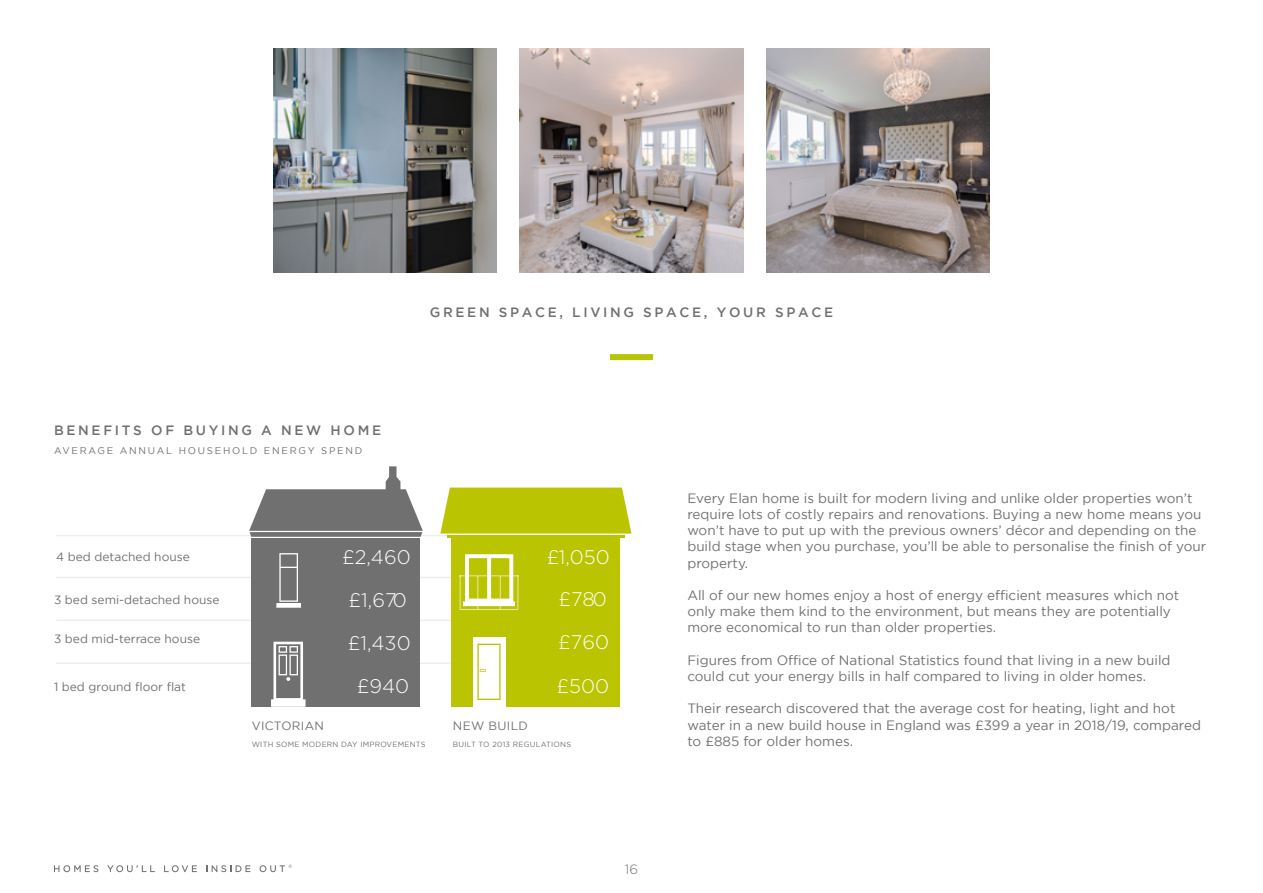
<style>
.page{position:relative;width:1263px;height:893px;background:#fff}
.page>*{position:absolute;margin:0;border:0;box-sizing:border-box;transform-origin:0 0}
.t1{font:300 19.65px/43px "Gotham";color:#fff;text-align:right}
.t2{font:13.5px/16.2px "Gotham";color:#71706f}
.t3{font:500 13.5px "Gotham";letter-spacing:.2em;color:#71706f}
.t4{font:300 13.5px "Gotham";color:#71706f}
.t5{font:12px "Gotham";color:#71706f}
.t6{font:12px "Gotham";letter-spacing:.025em;color:#71706f}
.t7{font:9.6px "Gotham";letter-spacing:.185em;color:#71706f}
.t8{font:7.5px "Gotham";letter-spacing:.03em;color:#71706f}
</style>
<div class="page">
<svg style="left:54px;top:865px;width:44px;height:7px"></svg>
<svg style="left:107px;top:865px;width:48px;height:7px"></svg>
<svg style="left:164px;top:865px;width:33px;height:7px"></svg>
<svg style="left:206px;top:865px;width:44px;height:7px"></svg>
<svg style="left:260px;top:865px;width:32px;height:7px"></svg>
<img style="left:273px;top:48px;width:224px;height:224px">
<img style="left:519px;top:48px;width:224px;height:224px">
<img style="left:766px;top:48px;width:224px;height:224px">
<div style="left:610px;top:354px;width:43px;height:6px;background:#b8c507"></div>
<hr style="left:56px;top:662px;width:564px;height:2px;background:#ededed">
<hr style="left:56px;top:577px;width:564px;height:1px;background:#ededed">
<hr style="left:56px;top:620px;width:564px;height:1px;background:#ededed">
<hr style="left:56px;top:535px;width:564px;height:1px;background:#ededed">
<div style="left:452px;top:539px;width:168px;height:168px;background:#bac400"></div>
<svg style="left:440px;top:488px;width:191px;height:46px"></svg>
<hr style="left:447px;top:535px;width:178px;height:3px;background:#bac400">
<div style="left:473px;top:637px;width:32px;height:70px;background:#fff"></div>
<svg style="left:477px;top:644px;width:24px;height:56px"></svg>
<svg style="left:459px;top:554px;width:60px;height:56px"></svg>
<div style="left:252px;top:538px;width:168px;height:168px;background:#707070"></div>
<svg style="left:271px;top:642px;width:35px;height:65px"></svg>
<div style="left:276px;top:603px;width:25px;height:5px;background:#fff"></div>
<svg style="left:279px;top:553px;width:19px;height:49px"></svg>
<svg style="left:249px;top:466px;width:174px;height:71px"></svg>
<p class="t3" style="left:54px;top:422px;width:328px">BENEFITS OF BUYING A NEW HOME</p>
<p class="t7" style="left:54px;top:445px;width:310px">AVERAGE ANNUAL HOUSEHOLD ENERGY SPEND</p>
<p class="t3" style="left:430px;top:304px;width:405px">GREEN SPACE, LIVING SPACE, YOUR SPACE</p>
<p class="t5" style="left:56px;top:550px;width:135px">4 bed detached house</p>
<p class="t5" style="left:54px;top:593px;width:167px">3 bed semi-detached house</p>
<p class="t5" style="left:54px;top:632px;width:148px">3 bed mid-terrace house</p>
<p class="t5" style="left:54px;top:680px;width:134px">1 bed ground floor flat</p>
<h1 class="t1" style="left:342px;top:536px;width:70px">£2,460 £1,670 £1,430 £940</h1>
<h1 class="t1" style="left:547px;top:535px;width:64px;text-align:center">£1,050 £780 £760 £500</h1>
<p class="t6" style="left:252px;top:719px;width:74px">VICTORIAN</p>
<p class="t6" style="left:453px;top:719px;width:76px">NEW BUILD</p>
<p class="t8" style="left:252px;top:740px;width:175px">WITH SOME MODERN DAY IMPROVEMENTS</p>
<p class="t8" style="left:453px;top:740px;width:120px">BUILT TO 2013 REGULATIONS</p>
<p class="t4" style="left:625px;top:862px;width:15px">16</p>
<p class="t2" style="left:687px;top:490px;width:520px">Every Elan home is built for modern living and unlike older properties won’t require lots of costly repairs and renovations. Buying a new home means you won’t have to put up with the previous owners’ décor and depending on the build stage when you purchase, you’ll be able to personalise the finish of your property.</p>
<p class="t2" style="left:687px;top:587px;width:493px">All of our new homes enjoy a host of energy efficient measures which not only make them kind to the environment, but means they are potentially more economical to run than older properties.</p>
<p class="t2" style="left:687px;top:652px;width:485px">Figures from Office of National Statistics found that living in a new build could cut your energy bills in half compared to living in older homes.</p>
<p class="t2" style="left:687px;top:700px;width:515px">Their research discovered that the average cost for heating, light and hot water in a new build house in England was £399 a year in 2018/19, compared to £885 for older homes.</p>
</div>
